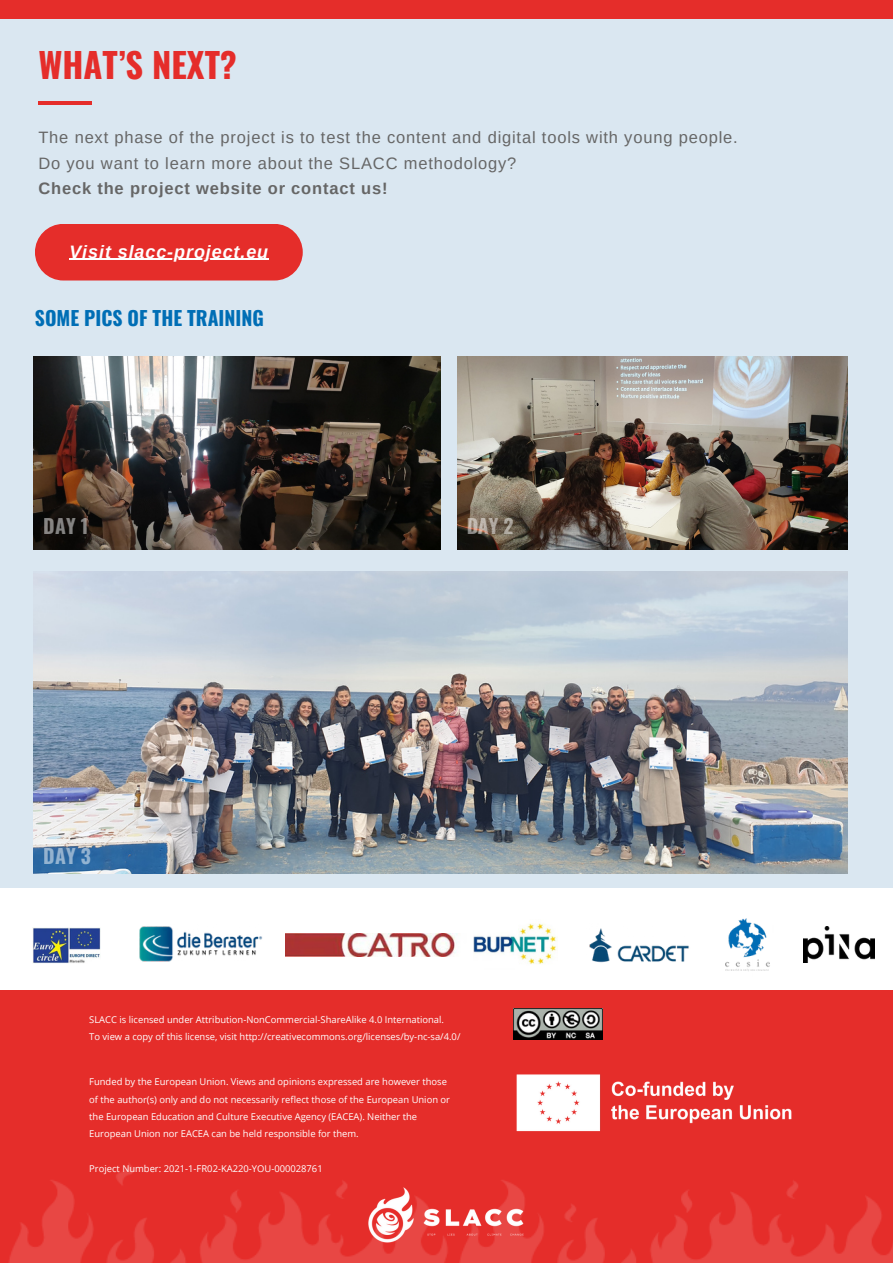
<style>
.page{position:relative;width:893px;height:1264px;background:#fff}
.page>*{position:absolute;margin:0;border:0;box-sizing:border-box;transform-origin:0 0}
.t1{font:700 34.5px "Oswald";color:#e52d2a}
.t2{font:700 19.65px "Oswald";color:#006eb5}
.t3{font:700 19.65px "Oswald";color:#fff}
.t4{font:italic 700 18px "Arimo";letter-spacing:.05em;color:#fff}
.t5{font:16.5px "Arimo";letter-spacing:.05em;color:#666}
.t6{font:700 16.5px "Arimo";letter-spacing:.05em;color:#666}
.t7{font:9.45px/17.2px "Open Sans";color:#fff}
</style>
<div class="page">
<div style="left:0;top:0;width:892px;height:19px;background:#e52d2a"></div>
<div style="left:0;top:990px;width:892px;height:272px;background:#e52d2a"></div>
<img style="left:9px;top:1163px;width:883px;height:99px">
<div style="left:0;top:19px;width:892px;height:868px;background:#dae7f1"></div>
<hr style="left:38px;top:101px;width:54px;height:4px;background:#e52d2a">
<img style="left:516px;top:1074px;width:276px;height:58px">
<img style="left:513px;top:1008px;width:89px;height:31px">
<img style="left:367px;top:1185px;width:158px;height:59px">
<img style="left:589px;top:928px;width:100px;height:35px">
<img style="left:32px;top:927px;width:69px;height:36px">
<img style="left:139px;top:926px;width:123px;height:36px">
<img style="left:285px;top:933px;width:172px;height:23px">
<img style="left:473px;top:923px;width:83px;height:41px">
<img style="left:803px;top:927px;width:71px;height:36px">
<img style="left:725px;top:918px;width:45px;height:53px">
<div style="left:35px;top:224px;width:268px;height:56px;background:#e52d2a;border-radius:28px"></div>
<hr style="left:69px;top:259px;width:200px;height:1px;background:#fff">
<img style="left:457px;top:356px;width:390px;height:193px">
<img style="left:34px;top:356px;width:406px;height:193px">
<img style="left:34px;top:571px;width:813px;height:303px">
<p class="t1" style="left:38px;top:38px;width:200px">WHAT’S NEXT?</p>
<p class="t5" style="left:38px;top:128px;width:700px">The next phase of the project is to test the content and digital tools with young people.</p>
<p class="t5" style="left:38px;top:154px;width:479px">Do you want to learn more about the SLACC methodology?</p>
<p class="t6" style="left:38px;top:179px;width:350px">Check the project website or contact us!</p>
<p class="t4" style="left:69px;top:241px;width:200px">Visit slacc-project.eu</p>
<p class="t2" style="left:35px;top:303px;width:230px">SOME PICS OF THE TRAINING</p>
<h2 class="t3" style="left:44px;top:510px;width:46px">DAY 1</h2>
<h2 class="t3" style="left:44px;top:840px;width:49px">DAY 3</h2>
<h2 class="t3" style="left:466px;top:510px;width:49px">DAY 2</h2>
<p class="t7" style="left:89px;top:1010px;width:356px">SLACC is licensed under Attribution-NonCommercial-ShareAlike 4.0 International.</p>
<p class="t7" style="left:89px;top:1027px;width:372px">To view a copy of this license, visit http://creativecommons.org/licenses/by-nc-sa/4.0/</p>
<p class="t7" style="left:89px;top:1073px;width:362px">Funded by the European Union. Views and opinions expressed are however those of the author(s) only and do not necessarily reflect those of the European Union or the European Education and Culture Executive Agency (EACEA). Neither the European Union nor EACEA can be held responsible for them.</p>
<p class="t7" style="left:89px;top:1159px;width:235px">Project Number: 2021-1-FR02-KA220-YOU-000028761</p>
</div>
